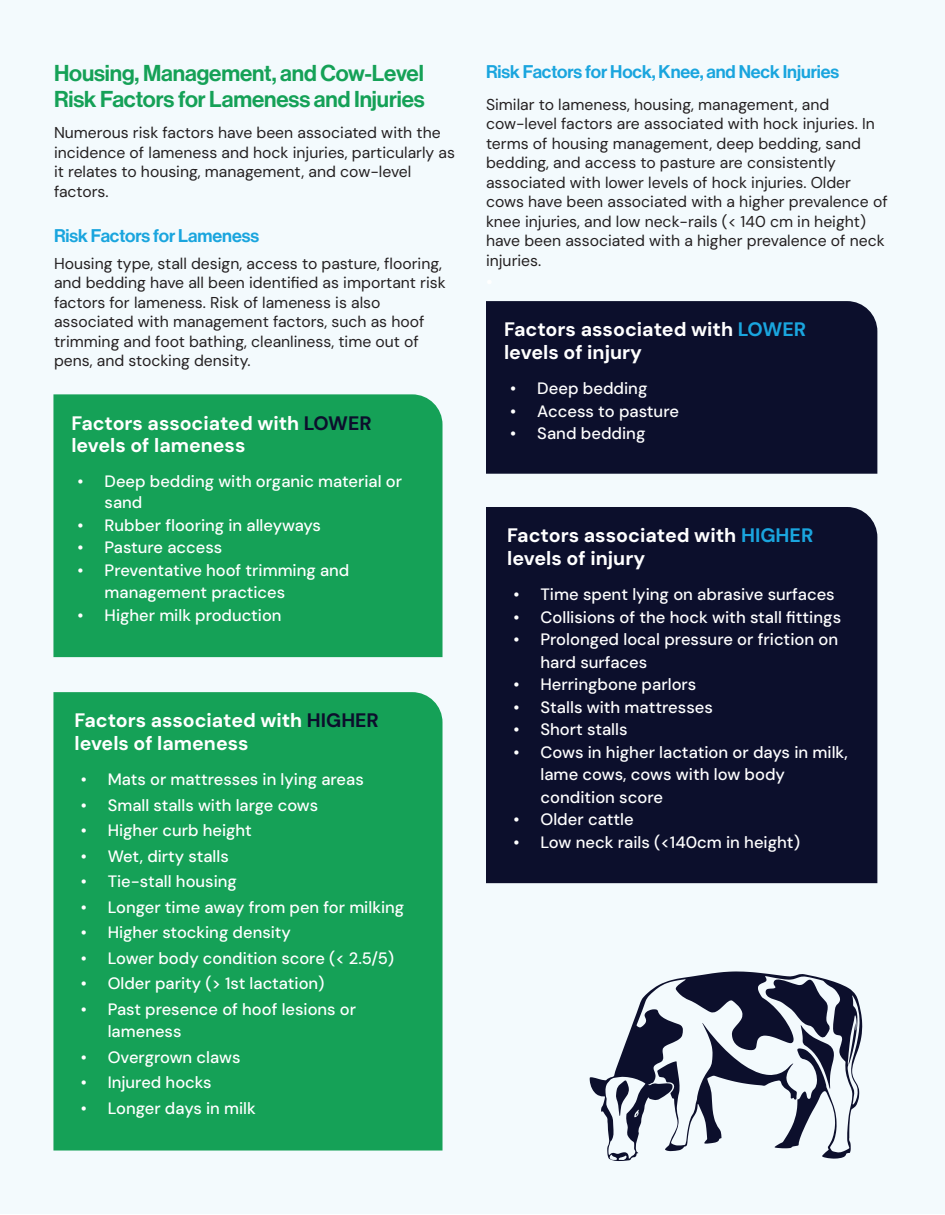
<style>
.page{position:relative;width:945px;height:1215px;background:#fff}
.page>*{position:absolute;margin:0;border:0;box-sizing:border-box;transform-origin:0 0}
.t1{font:22.5px/25.5px "Neue Haas Display Mediu";letter-spacing:-.005em;color:#15a157}
.t2{font:700 19.5px/22.5px "DM Sans";color:#fff}
.t3{font:18px "Neue Haas Display Mediu";letter-spacing:-.005em;color:#1aa5de}
.t4{font:500 16.5px/22.5px "DM Sans";color:#fff}
.t5{font:15.75px/19.5px "DM Sans";color:#231f20}
.s1{color:#0c0f2c}
.s2{color:#1aa5de}
</style>
<div class="page">
<div style="left:0;top:0;width:945px;height:1214px;background:#f3fafd"></div>
<div style="left:53px;top:394px;width:390px;height:263px;background:#15a157"></div>
<div style="left:53px;top:692px;width:390px;height:459px;background:#15a157"></div>
<div style="left:486px;top:301px;width:391px;height:173px;background:#0c0f2c"></div>
<div style="left:486px;top:507px;width:391px;height:376px;background:#0c0f2c"></div>
<svg style="left:590px;top:971px;width:272px;height:190px"></svg>
<svg style="left:657px;top:980px;width:177px;height:171px"></svg>
<svg style="left:616px;top:1080px;width:13px;height:36px"></svg>
<h1 class="t1" style="left:54px;top:61px;width:372px">Housing, Management, and Cow-Level<br>Risk Factors for Lameness and Injuries</h1>
<p class="t5" style="left:54px;top:123px;width:403px">Numerous risk factors have been associated with the incidence of lameness and hock injuries, particularly as it relates to housing, management, and cow-level factors.</p>
<p class="t3" style="left:54px;top:225px;width:207px">Risk Factors for Lameness</p>
<p class="t5" style="left:54px;top:254px;width:393px">Housing type, stall design, access to pasture, flooring, and bedding have all been identified as important risk factors for lameness. Risk of lameness is also associated with management factors, such as hoof trimming and foot bathing, cleanliness, time out of pens, and stocking density.</p>
<p class="t2" style="left:71px;top:412px;width:302px">Factors associated with <span class="s1">LOWER </span>levels of lameness</p>
<p class="t4" style="left:105px;top:471px;width:299px;line-height:21px;text-indent:-27px">• Deep bedding with organic material or sand</p>
<p class="t4" style="left:78px;top:514px;width:245px">• Rubber flooring in alleyways</p>
<p class="t4" style="left:78px;top:536px;width:146px">• Pasture access</p>
<p class="t4" style="left:105px;top:559px;width:246px;text-indent:-27px">• Preventative hoof trimming and management practices</p>
<p class="t4" style="left:78px;top:604px;width:206px">• Higher milk production</p>
<p class="t2" style="left:75px;top:709px;width:306px">Factors associated with <span class="s1">HIGHER </span>levels of lameness</p>
<p class="t4" style="left:81px;top:768px;width:285px">• Mats or mattresses in lying areas</p>
<p class="t4" style="left:81px;top:794px;width:239px">• Small stalls with large cows</p>
<p class="t4" style="left:81px;top:819px;width:173px">• Higher curb height</p>
<p class="t4" style="left:81px;top:845px;width:150px">• Wet, dirty stalls</p>
<p class="t4" style="left:81px;top:870px;width:158px">• Tie-stall housing</p>
<p class="t4" style="left:81px;top:896px;width:325px">• Longer time away from pen for milking</p>
<p class="t4" style="left:81px;top:921px;width:212px">• Higher stocking density</p>
<p class="t4" style="left:81px;top:947px;width:315px">• Lower body condition score (&lt; 2.5/5)</p>
<p class="t4" style="left:81px;top:972px;width:245px">• Older parity (&gt; 1st lactation)</p>
<p class="t4" style="left:108px;top:998px;width:250px;text-indent:-27px">• Past presence of hoof lesions or lameness</p>
<p class="t4" style="left:81px;top:1046px;width:161px">• Overgrown claws</p>
<p class="t4" style="left:81px;top:1071px;width:132px">• Injured hocks</p>
<p class="t4" style="left:81px;top:1097px;width:177px">• Longer days in milk</p>
<p class="t3" style="left:486px;top:61px;width:355px">Risk Factors for Hock, Knee, and Neck Injuries</p>
<p class="t5" style="left:486px;top:94px;width:403px">Similar to lameness, housing, management, and cow-level factors are associated with hock injuries. In terms of housing management, deep bedding, sand bedding, and access to pasture are consistently associated with lower levels of hock injuries. Older cows have been associated with a higher prevalence of knee injuries, and low neck-rails (&lt; 140 cm in height) have been associated with a higher prevalence of neck injuries.</p>
<p class="t2" style="left:504px;top:318px;width:304px">Factors associated with <span class="s2">LOWER </span>levels of injury</p>
<p class="t4" style="left:510px;top:377px;width:139px">• Deep bedding</p>
<p class="t4" style="left:510px;top:400px;width:170px">• Access to pasture</p>
<p class="t4" style="left:510px;top:422px;width:137px">• Sand bedding</p>
<p class="t2" style="left:507px;top:524px;width:308px">Factors associated with <span class="s2">HIGHER </span>levels of injury</p>
<p class="t4" style="left:513px;top:583px;width:323px">• Time spent lying on abrasive surfaces</p>
<p class="t4" style="left:513px;top:605px;width:329px">• Collisions of the hock with stall fittings</p>
<p class="t4" style="left:540px;top:628px;width:299px;text-indent:-27px">• Prolonged local pressure or friction on hard surfaces</p>
<p class="t4" style="left:513px;top:673px;width:185px">• Herringbone parlors</p>
<p class="t4" style="left:513px;top:695px;width:201px">• Stalls with mattresses</p>
<p class="t4" style="left:513px;top:718px;width:116px">• Short stalls</p>
<p class="t4" style="left:540px;top:741px;width:309px;text-indent:-27px">• Cows in higher lactation or days in milk, lame cows, cows with low body condition score</p>
<p class="t4" style="left:513px;top:808px;width:122px">• Older cattle</p>
<p class="t4" style="left:513px;top:831px;width:288px">• Low neck rails (&lt;140cm in height)</p>
</div>
